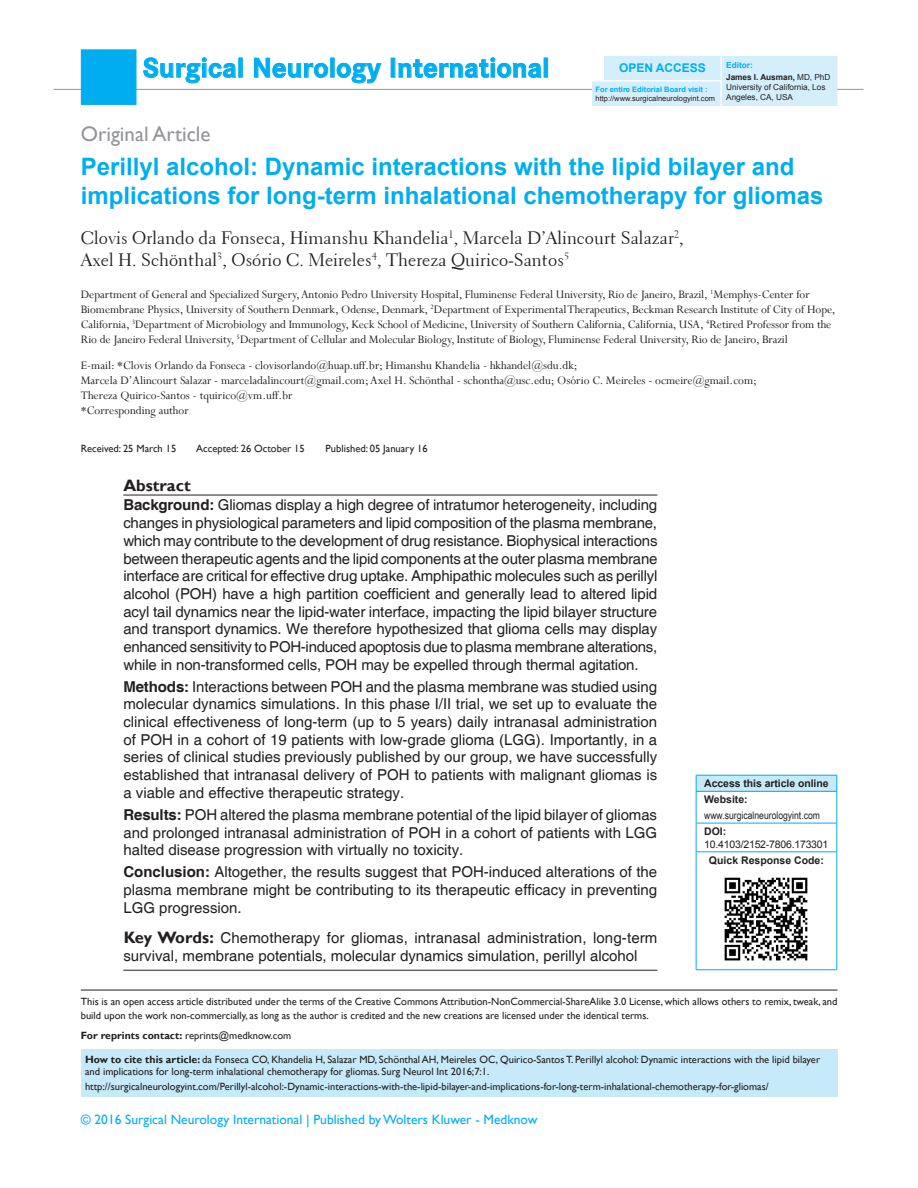
<style>
.page{position:relative;width:918px;height:1188px;background:#fff}
.page>*{position:absolute;margin:0;border:0;box-sizing:border-box;transform-origin:0 0}
.t1{font:700 27px "Corporate SBQ";color:#00aeef}
.AT{font:700 24px/28.8px "Arial";color:#00aeef}
.AH{font:21px "Gill Sans";color:#939598}
.AU{font:18px/22.5px "Transitional 521 BT Roman A";color:#231f20}
.ABSH{font:700 16.5px "Gill Sans";color:#231f20}
.ABS{font:15px/17.7px "Helvetica";color:#231f20;text-align:justify}
.KWD{font:15px/18px "Helvetica";color:#231f20}
.t2{font:13.5px "Gill Sans";color:#00aeef}
.AFF{font:12.75px/15px "Perpetua";letter-spacing:-.005em;color:#231f20}
.ADD{font:12.75px/15px "Perpetua";color:#231f20}
.t3{font:700 12px "Arial";color:#00aeef}
.Published{font:10.5px/12.6px "Gill Sans";color:#231f20}
.OS{font:10.5px/13.5px "Gill Sans";color:#231f20}
.HIS{font:10.5px "Gill Sans";color:#231f20}
.AAO{font:700 10.5px "Arial";letter-spacing:-.005em;color:#231f20}
.WEB{font:10.5px "Arial Narrow";color:#231f20}
.WEB-2{font:10.5px/12.6px "Arial";letter-spacing:-.02em;color:#231f20}
.WEB-3{font:700 10.5px "Arial";color:#231f20}
.t4{font:8.25px/9.9px "Arial";letter-spacing:-.005em;color:#231f20}
.t5{font:700 8.25px/12px "Arial";letter-spacing:-.005em;color:#231f20}
.t6{font:7.5px "Arial";color:#231f20}
.t7{font:700 7.5px "Arial";color:#00aeef}
.s1{color:#00aeef}
.s2{font-weight:400}
.s3{font-weight:700}
.s4{font-family:"Gill Sans";font-weight:700;font-size:16.5px}
</style>
<div class="page">
<hr style="left:54px;top:89px;width:810px;height:1px;background:#939598">
<svg style="left:143px;top:57px;width:93px;height:27px"></svg>
<div style="left:239px;top:58px;width:4px;height:20px;border:1px solid #00aeef"></div>
<svg style="left:254px;top:58px;width:74px;height:20px"></svg>
<div style="left:330px;top:58px;width:5px;height:20px;border:1px solid #00aeef"></div>
<svg style="left:337px;top:63px;width:45px;height:21px"></svg>
<svg style="left:398px;top:57px;width:144px;height:33px"></svg>
<div style="left:544px;top:58px;width:4px;height:20px;border:1px solid #00aeef"></div>
<div style="left:81px;top:49px;width:56px;height:56px;background:#00aeef;border:1px solid #00aeef"></div>
<div style="left:723px;top:56px;width:114px;height:50px;background:#d4effb"></div>
<div style="left:605px;top:56px;width:115px;height:24px;background:#d4effb"></div>
<div style="left:593px;top:82px;width:127px;height:24px;background:#d4effb"></div>
<hr style="left:123px;top:495px;width:534px;height:1px;background:#231f20">
<hr style="left:123px;top:970px;width:534px;height:1px;background:#231f20">
<div style="left:696px;top:775px;width:141px;height:16px;background:#c6eafa"></div>
<svg style="left:696px;top:776px;width:1px;height:15px"></svg>
<svg style="left:836px;top:776px;width:1px;height:15px"></svg>
<hr style="left:696px;top:775px;width:141px;height:1px;background:#00aeef">
<hr style="left:696px;top:792px;width:1px;height:31px;background:#00aeef">
<hr style="left:836px;top:792px;width:1px;height:31px;background:#00aeef">
<hr style="left:696px;top:791px;width:141px;height:1px;background:#00aeef">
<svg style="left:696px;top:824px;width:1px;height:27px"></svg>
<svg style="left:836px;top:824px;width:1px;height:27px"></svg>
<hr style="left:696px;top:823px;width:141px;height:1px;background:#00aeef">
<hr style="left:696px;top:852px;width:1px;height:117px;background:#00aeef">
<hr style="left:836px;top:852px;width:1px;height:117px;background:#00aeef">
<hr style="left:696px;top:851px;width:141px;height:1px;background:#00aeef">
<hr style="left:696px;top:969px;width:141px;height:1px;background:#00aeef">
<img style="left:724px;top:877px;width:84px;height:84px">
<div style="left:81px;top:1049px;width:757px;height:47px;background:#c6eafa"></div>
<hr style="left:81px;top:990px;width:757px;height:1px;background:#231f20">
<h1 class="t1" style="left:143px;top:51px;width:408px">Surgical Neurology International</h1>
<p class="t5" style="left:726px;top:60px;width:106px"><span class="s1">Editor:<br></span>James I. Ausman, <span class="s2">MD, PhD</span></p>
<p class="t4" style="left:726px;top:82px;width:101px">University of California, Los<br>Angeles, CA, USA</p>
<p class="t3" style="left:619px;top:60px;width:88px">OPEN ACCESS</p>
<p class="t7" style="left:596px;top:84px;width:114px">For entire Editorial Board visit :</p>
<p class="t6" style="left:596px;top:93px;width:121px">http://www.surgicalneurologyint.com</p>
<p class="AH" style="left:81px;top:122px;width:131px">Original Article</p>
<p class="AT" style="left:81px;top:153px;width:744px">Perillyl alcohol: Dynamic interactions with the lipid bilayer and implications for long‑term inhalational chemotherapy for gliomas</p>
<p class="AU" style="left:81px;top:226px;width:604px">Clovis Orlando da Fonseca, Himanshu Khandelia<sup>1</sup>, Marcela D’Alincourt Salazar<sup>2</sup>,<br>Axel H. Schönthal<sup>3</sup>, Osório C. Meireles<sup>4</sup>, Thereza Quirico‑Santos<sup>5</sup></p>
<p class="AFF" style="left:81px;top:287px;width:756px">Department of General and Specialized Surgery, Antonio Pedro University Hospital, Fluminense Federal University, Rio de Janeiro, Brazil, <sup>1</sup>Memphys-Center for Biomembrane Physics, University of Southern Denmark, Odense, Denmark, <sup>2</sup>Department of Experimental Therapeutics, Beckman Research Institute of City of Hope, California, <sup>3</sup>Department of Microbiology and Immunology, Keck School of Medicine, University of Southern California, California, USA, <sup>4</sup>Retired Professor from the Rio de Janeiro Federal University, <sup>5</sup>Department of Cellular and Molecular Biology, Institute of Biology, Fluminense Federal University, Rio de Janeiro, Brazil</p>
<p class="ADD" style="left:81px;top:357px;width:678px">E‑mail: *Clovis Orlando da Fonseca ‑ clovisorlando@huap.uff.br; Himanshu Khandelia ‑ hkhandel@sdu.dk;<br>Marcela D’Alincourt Salazar ‑ marceladalincourt@gmail.com; Axel H. Schönthal ‑ schontha@usc.edu; Osório C. Meireles ‑ ocmeire@gmail.com; Thereza Quirico‑Santos ‑ tquirico@vm.uff.br<br>*Corresponding author</p>
<p class="HIS" style="left:81px;top:442px;width:97px">Received: 25 March 15</p>
<p class="HIS" style="left:196px;top:442px;width:110px">Accepted: 26 October 15</p>
<p class="HIS" style="left:326px;top:442px;width:104px">Published: 05 January 16</p>
<p class="ABSH" style="left:123px;top:475px;width:69px">Abstract</p>
<p class="ABS" style="left:123px;top:497px;width:536px"><span class="s3">Background:</span> Gliomas display a high degree of intratumor heterogeneity, including changes in physiological parameters and lipid composition of the plasma membrane, which may contribute to the development of drug resistance. Biophysical interactions between therapeutic agents and the lipid components at the outer plasma membrane interface are critical for effective drug uptake. Amphipathic molecules such as perillyl alcohol (POH) have a high partition coefficient and generally lead to altered lipid acyl tail dynamics near the lipid-water interface, impacting the lipid bilayer structure and transport dynamics. We therefore hypothesized that glioma cells may display enhanced sensitivity to POH-induced apoptosis due to plasma membrane alterations, while in non-transformed cells, POH may be expelled through thermal agitation.</p>
<p class="ABS" style="left:123px;top:678px;width:535px"><span class="s3">Methods:</span> Interactions between POH and the plasma membrane was studied using molecular dynamics simulations. In this phase I/II trial, we set up to evaluate the clinical effectiveness of long-term (up to 5 years) daily intranasal administration of POH in a cohort of 19 patients with low-grade glioma (LGG). Importantly, in a series of clinical studies previously published by our group, we have successfully established that intranasal delivery of POH to patients with malignant gliomas is a viable and effective therapeutic strategy.</p>
<p class="ABS" style="left:123px;top:806px;width:535px"><span class="s3">Results:</span> POH altered the plasma membrane potential of the lipid bilayer of gliomas and prolonged intranasal administration of POH in a cohort of patients with LGG halted disease progression with virtually no toxicity.</p>
<p class="ABS" style="left:123px;top:864px;width:535px"><span class="s3">Conclusion:</span> Altogether, the results suggest that POH-induced alterations of the plasma membrane might be contributing to its therapeutic efficacy in preventing LGG progression.</p>
<p class="KWD" style="left:123px;top:930px;width:536px"><span class="s4">Key Words:</span> Chemotherapy for gliomas, intranasal administration, long-term survival, membrane potentials, molecular dynamics simulation, perillyl alcohol</p>
<p class="AAO" style="left:704px;top:776px;width:126px">Access this article online</p>
<p class="WEB-3" style="left:704px;top:793px;width:45px">Website:</p>
<p class="WEB" style="left:704px;top:807px;width:117px">www.surgicalneurologyint.com</p>
<p class="WEB-2" style="left:704px;top:825px;width:126px"><span class="s3">DOI:<br></span>10.4103/2152-7806.173301</p>
<p class="AAO" style="left:709px;top:853px;width:116px">Quick Response Code:</p>
<p class="OS" style="left:81px;top:995px;width:758px">This is an open access article distributed under the terms of the Creative Commons Attribution-NonCommercial-ShareAlike 3.0 License, which allows others to remix, tweak, and build upon the work non-commercially, as long as the author is credited and the new creations are licensed under the identical terms.</p>
<p class="OS" style="left:81px;top:1029px;width:212px"><span class="s3">For reprints contact:</span> reprints@medknow.com</p>
<p class="Published" style="left:85px;top:1053px;width:737px"><span class="s3">How to cite this article:</span> da Fonseca CO, Khandelia H, Salazar MD, Schönthal AH, Meireles OC, Quirico-Santos T. Perillyl alcohol: Dynamic interactions with the lipid bilayer and implications for long-term inhalational chemotherapy for gliomas. Surg Neurol Int 2016;7:1.</p>
<p class="Published" style="left:85px;top:1080px;width:685px">http://surgicalneurologyint.com/Perillyl-alcohol:-Dynamic-interactions-with-the-lipid-bilayer-and-implications-for-long‑term-inhalational-chemotherapy-for-gliomas/</p>
<p class="t2" style="left:81px;top:1112px;width:458px">© 2016 Surgical Neurology International | Published by Wolters Kluwer - Medknow</p>
</div>
